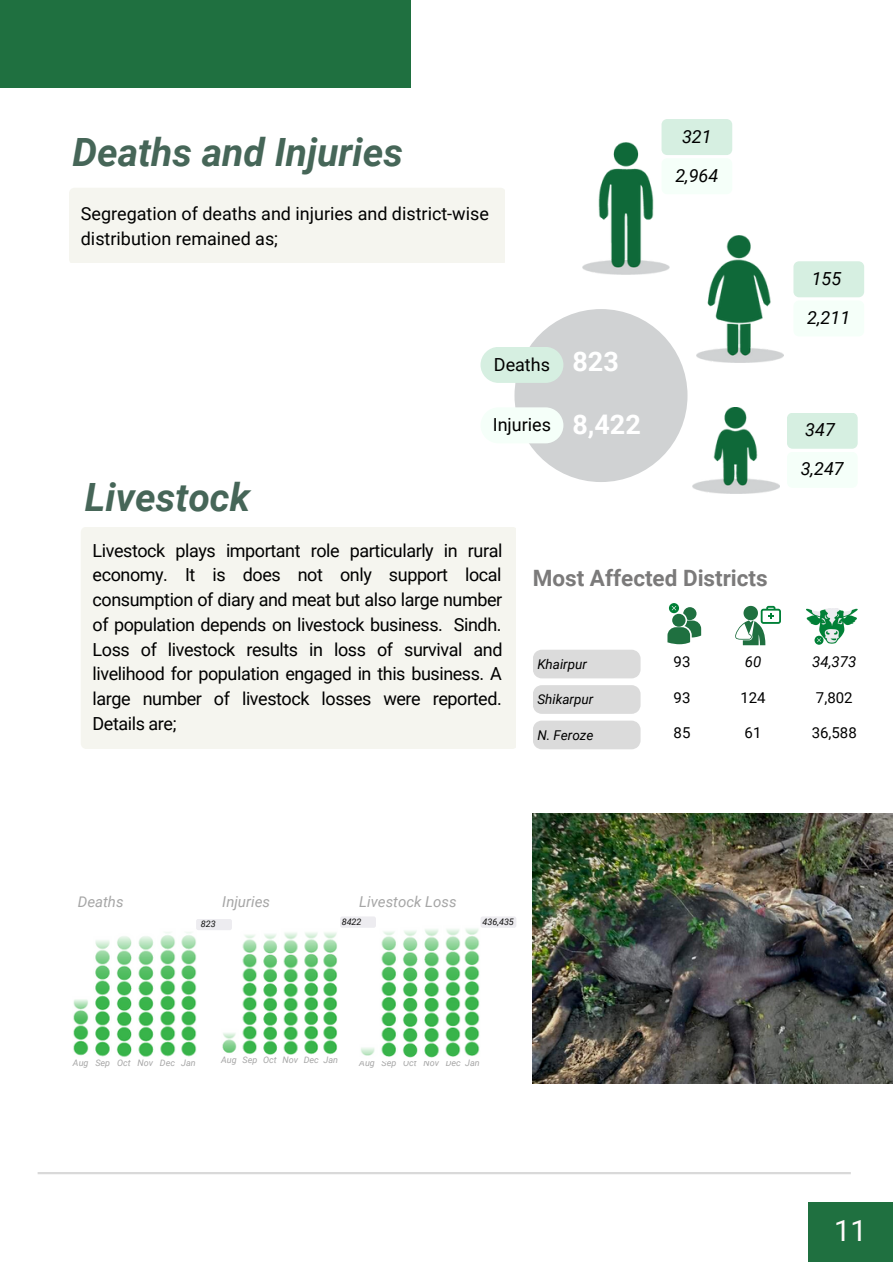
<style>
.page{position:relative;width:893px;height:1264px;background:#fff}
.page>*{position:absolute;margin:0;border:0;box-sizing:border-box;transform-origin:0 0}
.t1{font:italic 700 39px "Roboto";color:#466658}
.t2{font:29.1px "Roboto";color:#fffafa}
.t3{font:700 27px "Roboto";color:#fff}
.t4{font:700 22.5px "Roboto";color:#7b7a7a}
.t5{font:18px/24.8px "Roboto";color:#000}
.t6{font:italic 18px/39.2px "Roboto";color:#000}
.t7{font:italic 15px "Roboto";color:#a6a6a6}
.t8{font:15px "Roboto";color:#000}
.t9{font:italic 15px "Roboto";color:#000}
.t10{font:italic 13.5px "Roboto";color:#000}
.t11{font:italic 9px "Roboto";color:#a6a6a6}
.t12{font:italic 9px "Roboto";color:#0f0f0f}
</style>
<div class="page">
<div style="left:0;top:0;width:410px;height:88px;background:#1f7040"></div>
<div style="left:808px;top:1201px;width:84px;height:60px;background:#1f7040"></div>
<hr style="left:38px;top:1171px;width:812px;height:3px;background:#d9d9d9">
<div style="left:69px;top:188px;width:435px;height:75px;background:#f5f5ef"></div>
<div style="left:81px;top:527px;width:435px;height:221px;background:#f5f5ef"></div>
<img style="left:696px;top:235px;width:87px;height:127px">
<img style="left:692px;top:408px;width:87px;height:85px">
<img style="left:583px;top:142px;width:86px;height:133px">
<div style="left:514px;top:309px;width:173px;height:173px;background:#d0d2d3;border-radius:50%"></div>
<svg style="left:661px;top:119px;width:71px;height:75px"></svg>
<div style="left:480px;top:347px;width:83px;height:36px;background:#d6efe1;border-radius:18px"></div>
<div style="left:480px;top:407px;width:83px;height:36px;background:#f5fff9;border-radius:18px"></div>
<div style="left:533px;top:649px;width:107px;height:29px;background:#dbdbdb"></div>
<div style="left:533px;top:685px;width:107px;height:29px;background:#dbdbdb"></div>
<div style="left:533px;top:720px;width:107px;height:29px;background:#dbdbdb"></div>
<svg style="left:735px;top:606px;width:46px;height:39px"></svg>
<img style="left:806px;top:608px;width:51px;height:35px">
<svg style="left:814px;top:635px;width:9px;height:9px"></svg>
<svg style="left:817px;top:638px;width:4px;height:4px"></svg>
<div style="left:669px;top:603px;width:10px;height:10px;background:#008037;border-radius:50%"></div>
<svg style="left:667px;top:606px;width:34px;height:38px"></svg>
<img style="left:532px;top:813px;width:360px;height:270px">
<img style="left:359px;top:926px;width:121px;height:132px">
<div style="left:340px;top:916px;width:36px;height:11px;background:#edecf0;border-radius:2px"></div>
<div style="left:480px;top:916px;width:36px;height:11px;background:#edecf0;border-radius:2px"></div>
<img style="left:73px;top:932px;width:123px;height:125px">
<img style="left:222px;top:932px;width:97px;height:122px">
<img style="left:323px;top:932px;width:15px;height:122px">
<div style="left:196px;top:918px;width:36px;height:12px;background:#edecf0;border-radius:2px"></div>
<svg style="left:793px;top:261px;width:71px;height:37px;background:#d7efe2"></svg>
<div style="left:787px;top:413px;width:70px;height:36px;background:#d6efe1"></div>
<h1 class="t1" style="left:72px;top:130px;width:332px">Deaths and Injuries</h1>
<p class="t5" style="left:81px;top:201px;width:409px">Segregation of deaths and injuries and district-wise distribution remained as;</p>
<p class="t6" style="left:675px;top:117px;width:45px;text-align:center">321<br>2,964</p>
<p class="t5" style="left:494px;top:352px;width:58px">Deaths</p>
<p class="t5" style="left:493px;top:412px;width:60px">Injuries</p>
<h3 class="t3" style="left:572px;top:346px;width:48px">823</h3>
<h3 class="t3" style="left:572px;top:409px;width:70px">8,422</h3>
<h1 class="t1" style="left:85px;top:475px;width:167px">Livestock</h1>
<p class="t5" style="left:93px;top:538px;width:411px;text-align:justify">Livestock plays important role particularly in rural economy. It is does not only support local consumption of diary and meat but also large number of population depends on livestock business. Sindh.<br>Loss of livestock results in loss of survival and livelihood for population engaged in this business. A large number of livestock losses were reported.<br>Details are;</p>
<p class="t4" style="left:533px;top:565px;width:236px">Most Affected Districts</p>
<p class="t10" style="left:537px;top:656px;width:51px">Khairpur</p>
<p class="t10" style="left:537px;top:691px;width:57px">Shikarpur</p>
<p class="t10" style="left:537px;top:727px;width:58px">N. Feroze</p>
<p class="t8" style="left:673px;top:653px;width:18px">93</p>
<p class="t8" style="left:673px;top:689px;width:18px">93</p>
<p class="t8" style="left:673px;top:724px;width:18px">85</p>
<p class="t9" style="left:744px;top:653px;width:18px">60</p>
<p class="t8" style="left:740px;top:689px;width:27px">124</p>
<p class="t8" style="left:744px;top:724px;width:18px">61</p>
<p class="t6" style="left:807px;top:259px;width:45px">155<br>2,211</p>
<p class="t6" style="left:800px;top:410px;width:45px">347<br>3,247</p>
<p class="t9" style="left:812px;top:653px;width:46px">34,373</p>
<p class="t8" style="left:815px;top:689px;width:38px">7,802</p>
<p class="t8" style="left:811px;top:724px;width:46px">36,588</p>
<p class="t7" style="left:78px;top:892px;width:47px">Deaths</p>
<p class="t7" style="left:222px;top:892px;width:49px">Injuries</p>
<p class="t7" style="left:359px;top:892px;width:99px">Livestock Loss</p>
<p class="t12" style="left:201px;top:918px;width:16px">823</p>
<p class="t12" style="left:342px;top:916px;width:21px">8422</p>
<p class="t12" style="left:482px;top:916px;width:33px">436,435</p>
<p class="t11" style="left:73px;top:1057px;width:124px">Aug Sep Oct Nov Dec Jan</p>
<p class="t11" style="left:221px;top:1055px;width:118px">Aug Sep Oct Nov Dec Jan</p>
<p class="t11" style="left:359px;top:1057px;width:122px">Aug Sep Oct Nov Dec Jan</p>
<h2 class="t2" style="left:834px;top:1214px;width:34px">11</h2>
</div>
